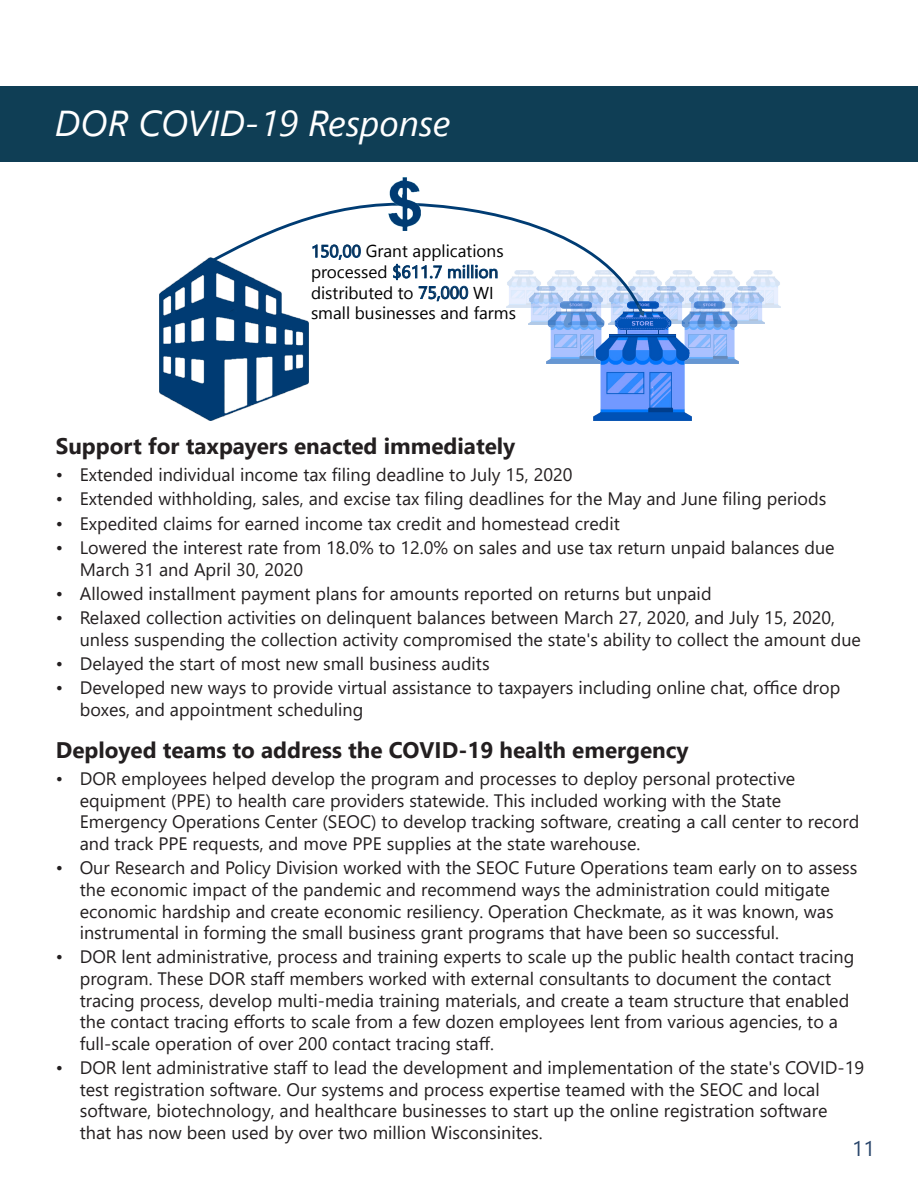
<style>
.page{position:relative;width:918px;height:1188px;background:#fff}
.page>*{position:absolute;margin:0;border:0;box-sizing:border-box;transform-origin:0 0}
.t1{font:italic 36px "Segoe UI";color:#fff}
.HEading_15_pt__black{font:700 22.5px "Segoe UI";color:#231f20}
.t2{font:21px "Segoe UI";color:#28446a}
.Bullet_list_-_black{font:18px/21.6px "Segoe UI";color:#231f20}
.t3{font:17.25px "Segoe UI Emoji";color:#000}
</style>
<div class="page">
<div style="left:0;top:86px;width:918px;height:76px;background:#0f3e55"></div>
<img style="left:646px;top:270px;width:16px;height:31px">
<img style="left:665px;top:271px;width:35px;height:30px">
<img style="left:705px;top:271px;width:35px;height:30px">
<img style="left:745px;top:271px;width:35px;height:37px">
<img style="left:528px;top:318px;width:19px;height:6px">
<img style="left:649px;top:287px;width:35px;height:30px">
<img style="left:689px;top:287px;width:35px;height:14px">
<img style="left:729px;top:287px;width:35px;height:37px">
<img style="left:547px;top:318px;width:47px;height:45px">
<img style="left:646px;top:301px;width:26px;height:16px">
<img style="left:680px;top:301px;width:59px;height:62px">
<img style="left:159px;top:258px;width:150px;height:162px">
<img style="left:594px;top:317px;width:98px;height:103px">
<svg style="left:208px;top:203px;width:438px;height:115px"></svg>
<svg style="left:637px;top:305px;width:7px;height:12px"></svg>
<img style="left:389px;top:178px;width:31px;height:53px">
<svg style="left:312px;top:244px;width:203px;height:74px"></svg>
<p class="t1" style="left:55px;top:89px;width:397px">DOR COVID-19 Response</p>
<p class="t3" style="left:442px;top:241px;width:64px">● ▼□■▲</p>
<p class="t3" style="left:327px;top:261px;width:43px">□ ▲▲</p>
<p class="t3" style="left:466px;top:261px;width:34px">●● □■</p>
<p class="t3" style="left:325px;top:282px;width:50px">▲▼ ◆▼</p>
<p class="t3" style="left:311px;top:303px;width:149px">▲ ●● ◆▲■ ▲▲ ▲ ■</p>
<p class="HEading_15_pt__black" style="left:56px;top:425px;width:461px">Support for taxpayers enacted immediately</p>
<p class="Bullet_list_-_black" style="left:56px;top:462px;width:518px">• Extended individual income tax filing deadline to July 15, 2020</p>
<p class="Bullet_list_-_black" style="left:56px;top:487px;width:772px">• Extended withholding, sales, and excise tax filing deadlines for the May and June filing periods</p>
<p class="Bullet_list_-_black" style="left:56px;top:511px;width:566px">• Expedited claims for earned income tax credit and homestead credit</p>
<p class="Bullet_list_-_black" style="left:80px;top:535px;width:756px;text-indent:-24px">• Lowered the interest rate from 18.0% to 12.0% on sales and use tax return unpaid balances due<br>March 31 and April 30, 2020</p>
<p class="Bullet_list_-_black" style="left:56px;top:581px;width:657px">• Allowed installment payment plans for amounts reported on returns but unpaid</p>
<p class="Bullet_list_-_black" style="left:80px;top:605px;width:783px;text-indent:-24px">• Relaxed collection activities on delinquent balances between March 27, 2020, and July 15, 2020, unless suspending the collection activity compromised the state's ability to collect the amount due</p>
<p class="Bullet_list_-_black" style="left:56px;top:651px;width:435px">• Delayed the start of most new small business audits</p>
<p class="Bullet_list_-_black" style="left:80px;top:676px;width:762px;text-indent:-24px">• Developed new ways to provide virtual assistance to taxpayers including online chat, office drop boxes, and appointment scheduling</p>
<p class="HEading_15_pt__black" style="left:56px;top:729px;width:634px">Deployed teams to address the COVID-19 health emergency</p>
<p class="Bullet_list_-_black" style="left:80px;top:767px;width:781px;text-indent:-24px">• DOR employees helped develop the program and processes to deploy personal protective equipment (PPE) to health care providers statewide. This included working with the State Emergency Operations Center (SEOC) to develop tracking software, creating a call center to record and track PPE requests, and move PPE supplies at the state warehouse.</p>
<p class="Bullet_list_-_black" style="left:80px;top:856px;width:779px;text-indent:-24px">• Our Research and Policy Division worked with the SEOC Future Operations team early on to assess the economic impact of the pandemic and recommend ways the administration could mitigate economic hardship and create economic resiliency. Operation Checkmate, as it was known, was instrumental in forming the small business grant programs that have been so successful.</p>
<p class="Bullet_list_-_black" style="left:80px;top:945px;width:776px;text-indent:-24px">• DOR lent administrative, process and training experts to scale up the public health contact tracing program. These DOR staff members worked with external consultants to document the contact tracing process, develop multi-media training materials, and create a team structure that enabled the contact tracing efforts to scale from a few dozen employees lent from various agencies, to a full-scale operation of over 200 contact tracing staff.</p>
<p class="Bullet_list_-_black" style="left:80px;top:1055px;width:786px;text-indent:-24px">• DOR lent administrative staff to lead the development and implementation of the state's COVID-19 test registration software. Our systems and process expertise teamed with the SEOC and local software, biotechnology, and healthcare businesses to start up the online registration software<br>that has now been used by over two million Wisconsinites.</p>
<p class="t2" style="left:852px;top:1129px;width:24px">11</p>
</div>
